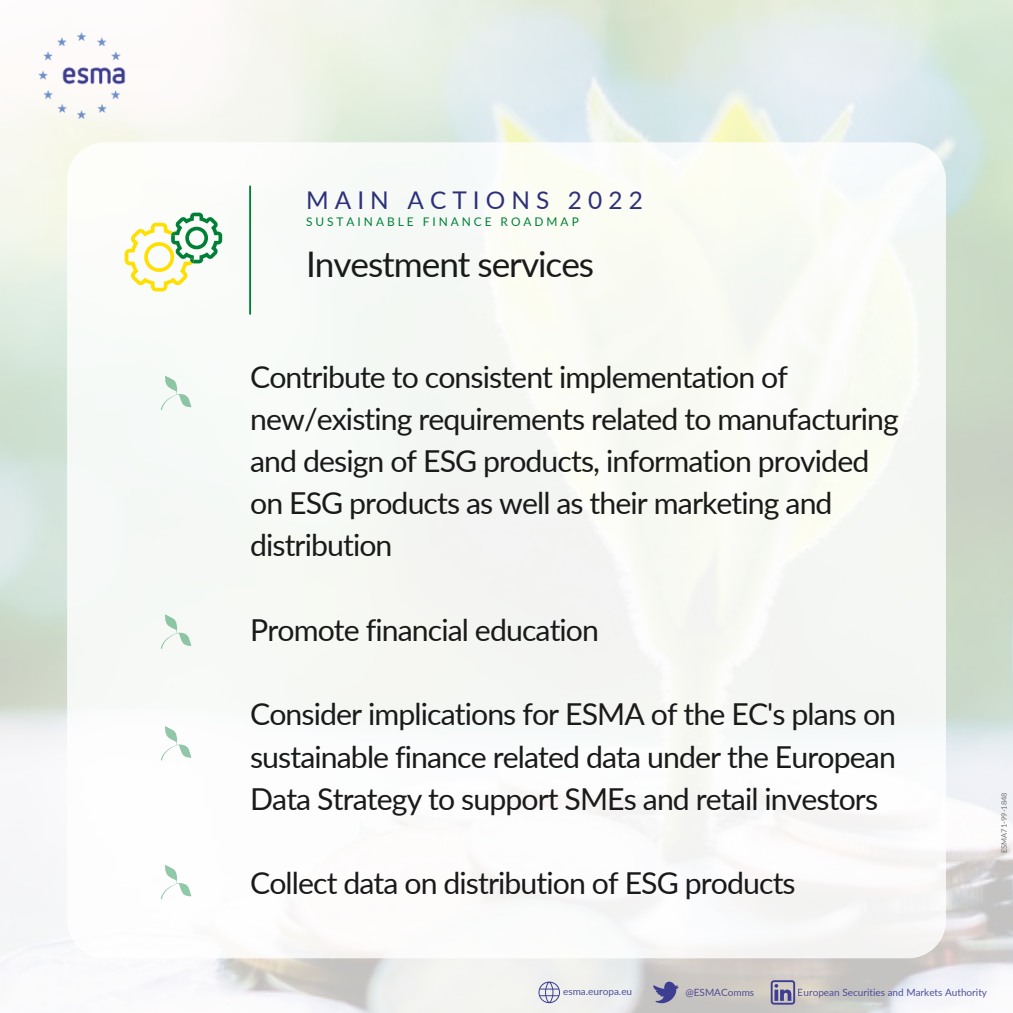
<style>
.page{position:relative;width:1013px;height:1013px;background:#fff}
.page>*{position:absolute;margin:0;border:0;box-sizing:border-box;transform-origin:0 0}
.t1{font:35.25px "Lato";letter-spacing:-.03em;color:#1a1a1a}
.t2{font:30.25px/42.2px "Lato";letter-spacing:-.03em;color:#1a1a1a}
.t3{font:24.38px "Lato";letter-spacing:.25em;color:#2e307a}
.t4{font:11.88px "Lato";letter-spacing:.25em;color:#008037}
.t5{font:10px "Lato";color:#3d3d91}
.t6{font:7.5px "Lato";color:#737373}
</style>
<div class="page">
<img style="left:39px;top:32px;width:90px;height:87px">
<div style="left:67px;top:142px;width:878px;height:816px;background:#f8faf6;border-radius:37px"></div>
<hr style="left:249px;top:186px;width:2px;height:128px;background:#008037">
<svg style="left:770px;top:980px;width:25px;height:24px"></svg>
<svg style="left:538px;top:981px;width:22px;height:22px"></svg>
<svg style="left:653px;top:981px;width:25px;height:22px"></svg>
<svg style="left:125px;top:213px;width:97px;height:78px"></svg>
<svg style="left:161px;top:376px;width:31px;height:34px"></svg>
<svg style="left:161px;top:614px;width:31px;height:35px"></svg>
<svg style="left:161px;top:726px;width:30px;height:35px"></svg>
<svg style="left:161px;top:865px;width:31px;height:34px"></svg>
<p class="t3" style="left:306px;top:185px;width:338px">MAIN ACTIONS 2022</p>
<p class="t4" style="left:306px;top:214px;width:274px">SUSTAINABLE FINANCE ROADMAP</p>
<p class="t1" style="left:306px;top:242px;width:290px">Investment services</p>
<p class="t2" style="left:250px;top:355px;width:650px">Contribute to consistent implementation of new/existing requirements related to manufacturing and design of ESG products, information provided on ESG products as well as their marketing and distribution</p>
<p class="t2" style="left:250px;top:608px;width:350px">Promote financial education</p>
<p class="t2" style="left:250px;top:692px;width:647px;text-align:justify">Consider implications for ESMA of the EC's plans on sustainable finance related data under the European Data Strategy to support SMEs and retail investors</p>
<p class="t2" style="left:250px;top:861px;width:547px">Collect data on distribution of ESG products</p>
<p class="t6" style="left:999px;top:853px;width:62px;rotate:-90deg">ESMA71-99-1848</p>
<p class="t5" style="left:563px;top:985px;width:71px">esma.europa.eu</p>
<p class="t5" style="left:685px;top:986px;width:70px">@ESMAComms</p>
<p class="t5" style="left:797px;top:986px;width:191px">European Securities and Markets Authority</p>
</div>
